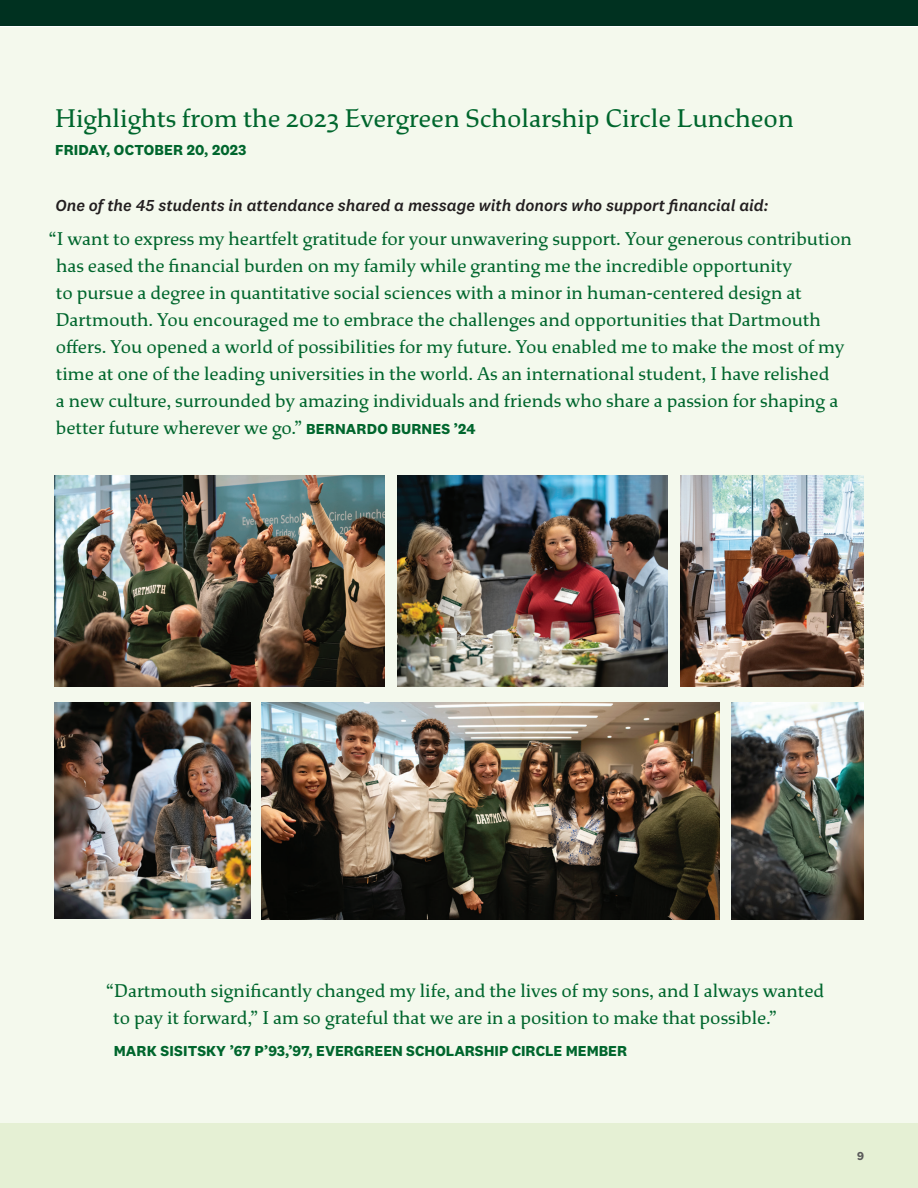
<style>
.page{position:relative;width:918px;height:1188px;background:#fff}
.page>*{position:absolute;margin:0;border:0;box-sizing:border-box;transform-origin:0 0}
.HeadLevel1{font:27px "Dartmouth Ruzicka";color:#00662d}
.pullquote{font:19.5px/27px "Dartmouth Ruzicka";color:#00662d}
.HeadLevel3{font:italic 500 16.5px "National 2";color:#231f20}
.HeadLevel2{font:700 15px "National 2";color:#00662d}
.t1{font:700 12px "National 2";color:#5a5a5a}
.s1{font-family:"National 2";font-weight:700;font-size:15px}
</style>
<div class="page">
<div style="left:0;top:1123px;width:918px;height:65px;background:#e5f0d4"></div>
<div style="left:0;top:0;width:918px;height:26px;background:#003120"></div>
<img style="left:0;top:576px;width:1px;height:546px">
<div style="left:1px;top:27px;width:917px;height:1095px;background:#f4f9ed"></div>
<img style="left:54px;top:475px;width:330px;height:212px">
<img style="left:397px;top:475px;width:270px;height:212px">
<img style="left:680px;top:475px;width:184px;height:212px">
<img style="left:54px;top:702px;width:196px;height:217px">
<img style="left:261px;top:702px;width:458px;height:217px">
<img style="left:731px;top:702px;width:133px;height:217px">
<p class="HeadLevel1" style="left:55px;top:103px;width:740px">Highlights from the 2023 Evergreen Scholarship Circle Luncheon</p>
<p class="HeadLevel2" style="left:55px;top:141px;width:193px">FRIDAY, OCTOBER 20, 2023</p>
<p class="HeadLevel3" style="left:56px;top:196px;width:715px">One of the 45 students in attendance shared a message with donors who support financial aid:</p>
<p class="pullquote" style="left:56px;top:225px;width:798px;text-indent:-7px">“I want to express my heartfelt gratitude for your unwavering support. Your generous contribution has eased the financial burden on my family while granting me the incredible opportunity<br>to pursue a degree in quantitative social sciences with a minor in human-centered design at Dartmouth. You encouraged me to embrace the challenges and opportunities that Dartmouth offers. You opened a world of possibilities for my future. You enabled me to make the most of my time at one of the leading universities in the world. As an international student, I have relished<br>a new culture, surrounded by amazing individuals and friends who share a passion for shaping a better future wherever we go.” <span class="s1">BERNARDO BURNES ’24</span></p>
<p class="pullquote" style="left:113px;top:978px;width:713px;text-indent:-7px">“Dartmouth significantly changed my life, and the lives of my sons, and I always wanted to pay it forward,” I am so grateful that we are in a position to make that possible.”</p>
<p class="HeadLevel2" style="left:114px;top:1041px;width:515px">MARK SISITSKY ’67 P’93,’97, EVERGREEN SCHOLARSHIP CIRCLE MEMBER</p>
<p class="t1" style="left:857px;top:1149px;width:8px">9</p>
</div>
